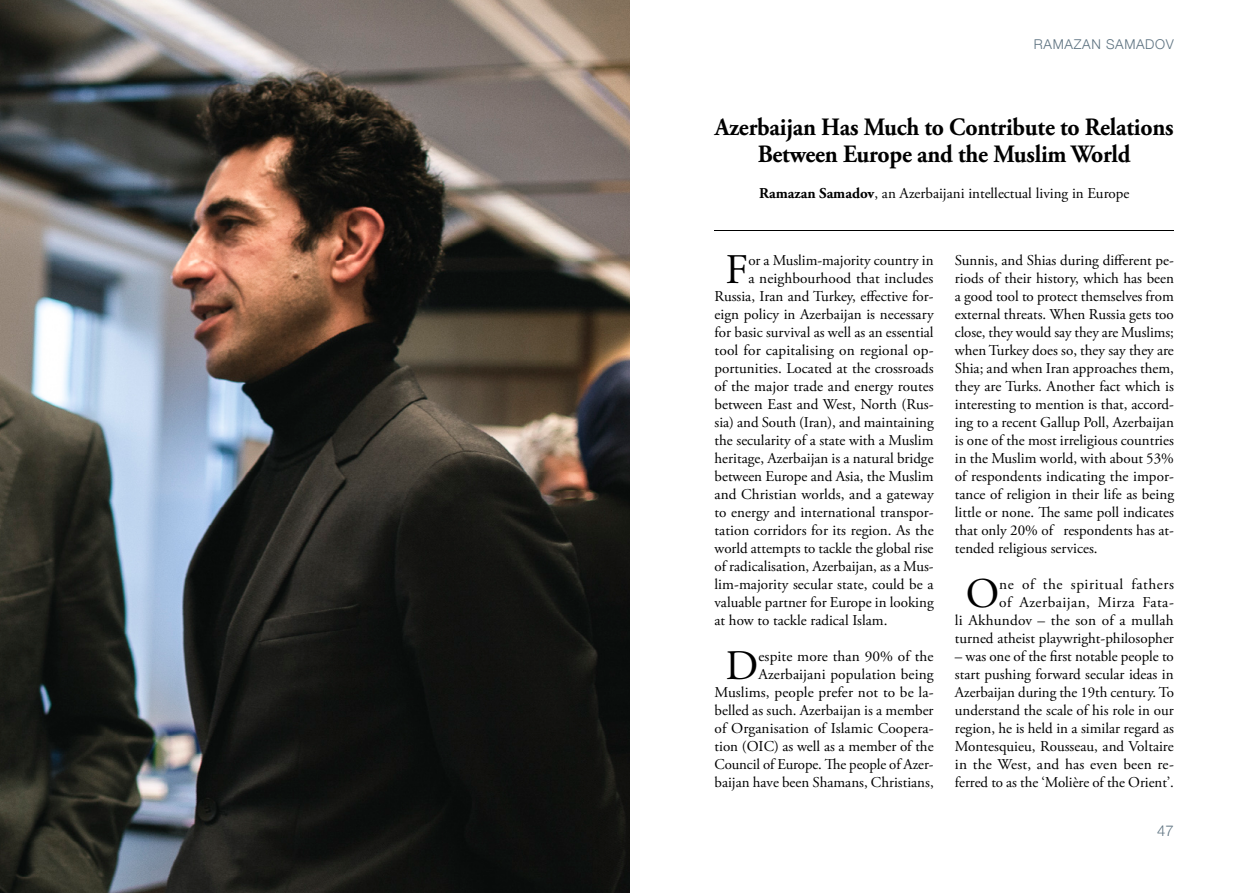
<style>
.page{position:relative;width:1259px;height:893px;background:#fff}
.page>*{position:absolute;margin:0;border:0;box-sizing:border-box;transform-origin:0 0}
.EssayBody{font:42.15px "Adobe Garamond Pro";color:#000}
.t1{font:700 24.9px/27px "Adobe Garamond Pro";letter-spacing:-.01em;color:#000;text-align:center;scale:.95 1}
.EssayBody-2{font:15px/18px "Adobe Garamond Pro";color:#000;text-align:right}
.t2{font:300 15px "Helvetica Neue";color:#5e7381}
.t3{font:300 13.5px "Helvetica Neue";letter-spacing:.05em;color:#5e7381}
.s1{font-weight:700}
</style>
<div class="page">
<img style="left:0;top:0;width:629px;height:893px">
<hr style="left:714px;top:230px;width:460px;height:1px;background:#000">
<p class="t3" style="left:1034px;top:33px;width:141px">RAMAZAN SAMADOV</p>
<p class="t1" style="left:715px;top:114px;width:484px">Azerbaijan Has Much to Contribute to Relations<br>Between Europe and the Muslim World</p>
<p class="EssayBody-2" style="left:759px;top:185px;width:372px"><span class="s1">Ramazan Samadov</span>, an Azerbaijani intellectual living in Europe</p>
<p class="EssayBody" style="left:725px;top:244px;width:24px">F</p>
<p class="EssayBody-2" style="left:748px;top:252px;width:187px">or a Muslim-majority country in</p>
<p class="EssayBody-2" style="left:748px;top:270px;width:187px">a neighbourhood that includes</p>
<p class="EssayBody-2" style="left:714px;top:288px;width:220px">Russia, Iran and Turkey, effective for-</p>
<p class="EssayBody-2" style="left:714px;top:306px;width:220px">eign policy in Azerbaijan is necessary</p>
<p class="EssayBody-2" style="left:714px;top:324px;width:220px">for basic survival as well as an essential</p>
<p class="EssayBody-2" style="left:714px;top:342px;width:220px">tool for capitalising on regional op-</p>
<p class="EssayBody-2" style="left:714px;top:360px;width:221px">portunities. Located at the crossroads</p>
<p class="EssayBody-2" style="left:714px;top:378px;width:221px">of the major trade and energy routes</p>
<p class="EssayBody-2" style="left:714px;top:396px;width:220px">between East and West, North (Rus-</p>
<p class="EssayBody-2" style="left:714px;top:414px;width:221px">sia) and South (Iran), and maintaining</p>
<p class="EssayBody-2" style="left:714px;top:432px;width:220px">the secularity of a state with a Muslim</p>
<p class="EssayBody-2" style="left:714px;top:450px;width:220px">heritage, Azerbaijan is a natural bridge</p>
<p class="EssayBody-2" style="left:714px;top:468px;width:220px">between Europe and Asia, the Muslim</p>
<p class="EssayBody-2" style="left:714px;top:486px;width:221px">and Christian worlds, and a gateway</p>
<p class="EssayBody-2" style="left:714px;top:504px;width:220px">to energy and international transpor-</p>
<p class="EssayBody-2" style="left:714px;top:522px;width:221px">tation corridors for its region. As the</p>
<p class="EssayBody-2" style="left:714px;top:540px;width:220px">world attempts to tackle the global rise</p>
<p class="EssayBody-2" style="left:714px;top:558px;width:220px">of radicalisation, Azerbaijan, as a Mus-</p>
<p class="EssayBody-2" style="left:714px;top:576px;width:220px">lim-majority secular state, could be a</p>
<p class="EssayBody-2" style="left:714px;top:594px;width:221px">valuable partner for Europe in looking</p>
<p class="EssayBody-2" style="left:714px;top:612px;width:174px">at how to tackle radical Islam.</p>
<p class="EssayBody" style="left:725px;top:640px;width:34px">D</p>
<p class="EssayBody-2" style="left:714px;top:648px;width:221px">espite more than 90% of the Azerbaijani population being Muslims, people prefer not to be la&shy;belled as such. Azerbaijan is a member of Organisation of Islamic Coopera&shy;tion (OIC) as well as a member of the Council of Europe. The people of Azer&shy;baijan have been Shamans, Christians,</p>
<p class="EssayBody-2" style="left:955px;top:252px;width:221px;text-align:justify">Sunnis, and Shias during different pe&shy;riods of their history, which has been a good tool to protect themselves from external threats. When Russia gets too close, they would say they are Muslims; when Turkey does so, they say they are Shia; and when Iran approaches them, they are Turks. Another fact which is interesting to mention is that, accord&shy;ing to a recent Gallup Poll, Azerbaijan is one of the most irreligious countries in the Muslim world, with about 53% of respondents indicating the impor&shy;tance of religion in their life as being little or none. The same poll indicates that only 20% of respondents has at&shy;tended religious services.</p>
<p class="EssayBody" style="left:965px;top:568px;width:35px">O</p>
<p class="EssayBody-2" style="left:955px;top:576px;width:220px">ne of the spiritual fathers<br>of Azerbaijan, Mirza Fata-<br>li Akhundov – the son of a mullah turned atheist playwright-philosopher</p>
<p class="EssayBody-2" style="left:955px;top:648px;width:220px;text-align:justify">– was one of the first notable people to start pushing forward secular ideas in Azerbaijan during the 19th century. To understand the scale of his role in our region, he is held in a similar regard as Montesquieu, Rousseau, and Voltaire in the West, and has even been re&shy;ferred to as the ‘Molière of the Orient’.</p>
<p class="t2" style="left:1157px;top:819px;width:18px">47</p>
</div>
